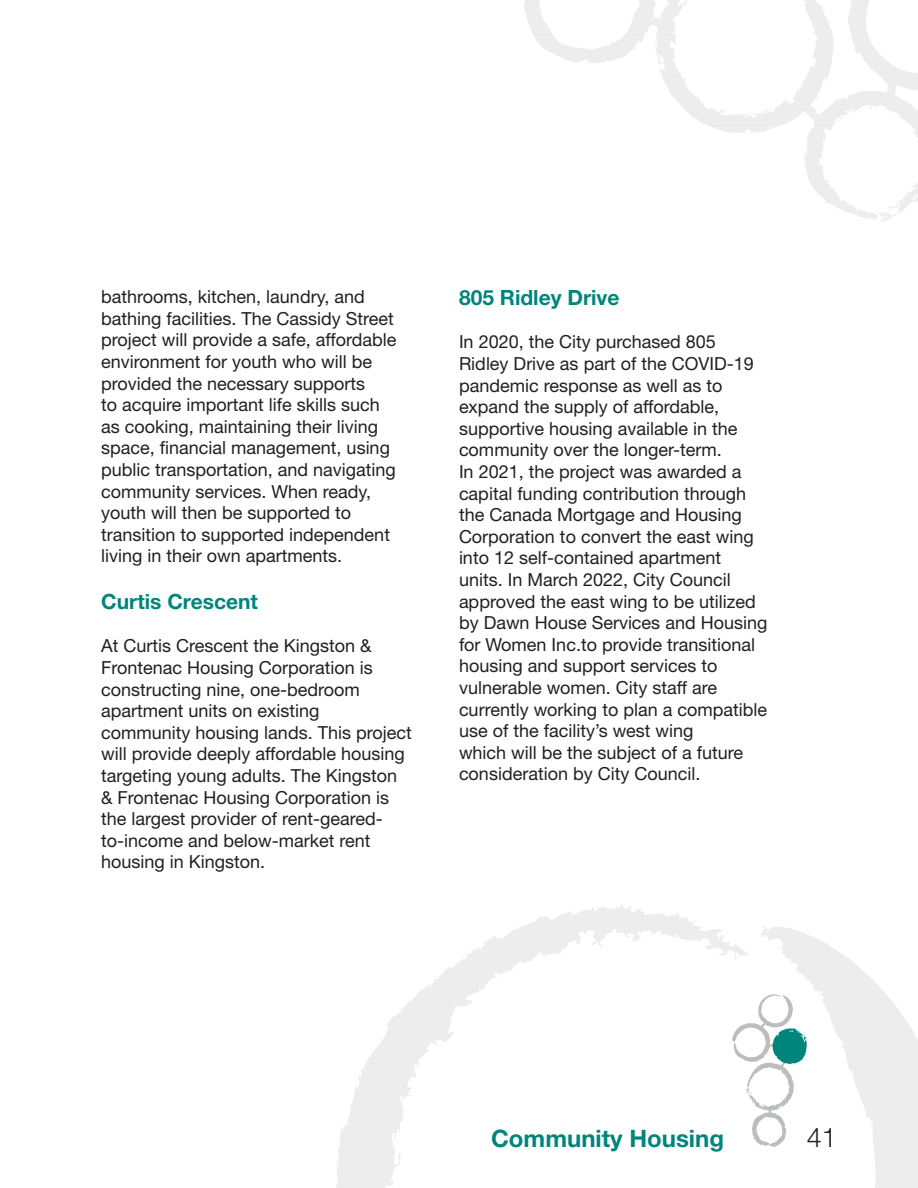
<style>
.page{position:relative;width:918px;height:1188px;background:#fff}
.page>*{position:absolute;margin:0;border:0;box-sizing:border-box;transform-origin:0 0}
.t1{font:300 27px "Helvetica Neue LT Pro";color:#231f20}
.t2{font:700 24px "Helvetica Neue LT Pro";color:#00857c}
.t3{font:700 21px "Helvetica Neue LT Pro";color:#00857c}
.t4{font:18px/21.6px "Helvetica Neue LT Pro";color:#231f20}
</style>
<div class="page">
<svg style="left:524px;top:0;width:139px;height:32px"></svg>
<svg style="left:532px;top:32px;width:363px;height:190px"></svg>
<svg style="left:663px;top:0;width:255px;height:216px"></svg>
<svg style="left:336px;top:905px;width:396px;height:283px"></svg>
<svg style="left:732px;top:925px;width:186px;height:263px"></svg>
<p class="t4" style="left:101px;top:285px;width:297px">bathrooms, kitchen, laundry, and bathing facilities. The Cassidy Street project will provide a safe, affordable environment for youth who will be provided the necessary supports<br>to acquire important life skills such as cooking, maintaining their living space, financial management, using public transportation, and navigating community services. When ready, youth will then be supported to transition to supported independent living in their own apartments.</p>
<h3 class="t3" style="left:101px;top:588px;width:158px">Curtis Crescent</h3>
<p class="t4" style="left:101px;top:635px;width:312px">At Curtis Crescent the Kingston &amp; Frontenac Housing Corporation is constructing nine, one-bedroom apartment units on existing community housing lands. This project will provide deeply affordable housing targeting young adults. The Kingston &amp; Frontenac Housing Corporation is the largest provider of rent-geared&shy;to-income and below-market rent housing in Kingston.</p>
<h3 class="t3" style="left:459px;top:284px;width:162px">805 Ridley Drive</h3>
<p class="t4" style="left:459px;top:331px;width:310px">In 2020, the City purchased 805<br>Ridley Drive as part of the COVID-19 pandemic response as well as to expand the supply of affordable, supportive housing available in the community over the longer-term.<br>In 2021, the project was awarded a capital funding contribution through the Canada Mortgage and Housing Corporation to convert the east wing into 12 self-contained apartment units. In March 2022, City Council approved the east wing to be utilized by Dawn House Services and Housing for Women Inc.to provide transitional housing and support services to vulnerable women. City staff are currently working to plan a compatible use of the facility’s west wing<br>which will be the subject of a future consideration by City Council.</p>
<h2 class="t2" style="left:491px;top:1123px;width:234px">Community Housing</h2>
<h1 class="t1" style="left:807px;top:1121px;width:32px">41</h1>
</div>
